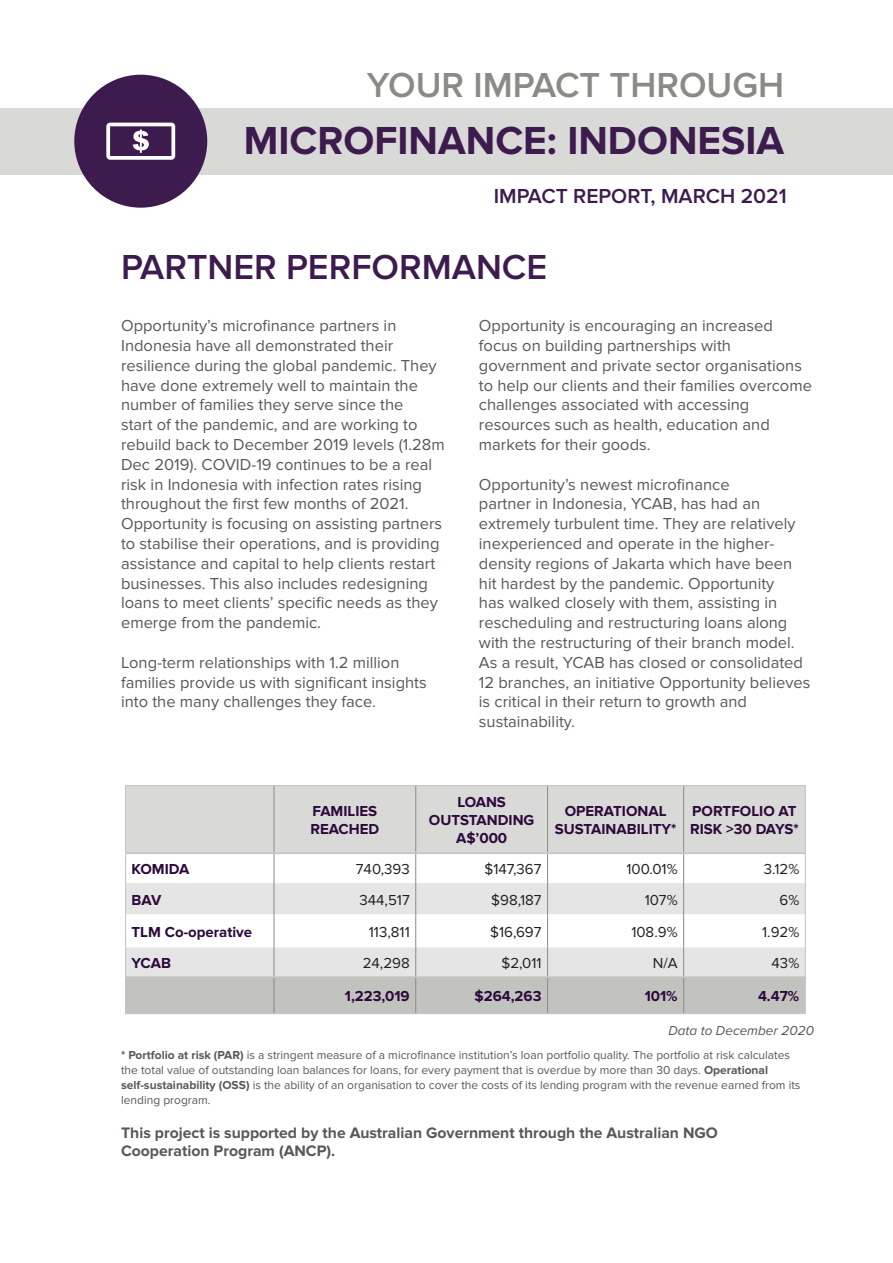
<style>
.page{position:relative;width:893px;height:1263px;background:#fff}
.page>*{position:absolute;margin:0;border:0;box-sizing:border-box;transform-origin:0 0}
.t1{font:700 40.5px "Proxima Nova";color:#3d1b4f}
.sub_head{font:600 36px "Proxima Nova";color:#3d1b4f}
.t2{font:600 36px "Proxima Nova";color:#8b8b85}
.sub_head-2{font:600 21px "Proxima Nova";color:#3d1b4f}
.Body_Text{font:16.5px/19.8px "Proxima Nova";color:#57585a}
.Body{font:700 15.75px/18.8px "Proxima Nova";color:#57585a}
.t3{font:700 15px/18px "Proxima Nova";color:#2c093b}
.t4{font:15px "Proxima Nova";color:#231f20}
.t5{font:italic 13.5px "Proxima Nova";color:#57585a}
.t6{font:12px/15px "Proxima Nova";color:#57585a}
.s1{font-weight:700}
</style>
<div class="page">
<div style="left:0;top:108px;width:893px;height:67px;background:#d9d9d7"></div>
<div style="left:74px;top:75px;width:133px;height:133px;background:#3d1b4f;border-radius:50%"></div>
<svg style="left:106px;top:123px;width:69px;height:37px"></svg>
<div style="left:126px;top:786px;width:679px;height:66px;background:#d9d9d7"></div>
<svg style="left:126px;top:883px;width:679px;height:64px"></svg>
<hr style="left:274px;top:786px;width:1px;height:66px;background:#8b8b85">
<hr style="left:415px;top:786px;width:1px;height:66px;background:#8b8b85">
<hr style="left:547px;top:786px;width:1px;height:66px;background:#8b8b85">
<hr style="left:683px;top:786px;width:1px;height:66px;background:#8b8b85">
<svg style="left:274px;top:854px;width:1px;height:29px"></svg>
<svg style="left:415px;top:854px;width:1px;height:29px"></svg>
<svg style="left:547px;top:854px;width:1px;height:29px"></svg>
<svg style="left:683px;top:854px;width:1px;height:29px"></svg>
<hr style="left:274px;top:883px;width:1px;height:31px;background:#8b8b85">
<hr style="left:415px;top:883px;width:1px;height:31px;background:#8b8b85">
<hr style="left:547px;top:883px;width:1px;height:31px;background:#8b8b85">
<hr style="left:683px;top:883px;width:1px;height:31px;background:#8b8b85">
<hr style="left:274px;top:914px;width:1px;height:33px;background:#8b8b85">
<hr style="left:415px;top:914px;width:1px;height:33px;background:#8b8b85">
<hr style="left:547px;top:914px;width:1px;height:33px;background:#8b8b85">
<hr style="left:683px;top:914px;width:1px;height:33px;background:#8b8b85">
<svg style="left:126px;top:947px;width:679px;height:66px;background:#d1d1cf"></svg>
<hr style="left:274px;top:978px;width:1px;height:35px;background:#8b8b85">
<hr style="left:415px;top:978px;width:1px;height:35px;background:#8b8b85">
<hr style="left:547px;top:978px;width:1px;height:35px;background:#8b8b85">
<hr style="left:683px;top:978px;width:1px;height:35px;background:#8b8b85">
<hr style="left:125px;top:853px;width:1px;height:30px;background:#c2c2bf">
<hr style="left:805px;top:853px;width:1px;height:30px;background:#c2c2bf">
<hr style="left:125px;top:883px;width:1px;height:31px;background:#c2c2bf">
<hr style="left:805px;top:883px;width:1px;height:31px;background:#c2c2bf">
<hr style="left:125px;top:914px;width:1px;height:33px;background:#c2c2bf">
<hr style="left:805px;top:914px;width:1px;height:33px;background:#c2c2bf">
<hr style="left:125px;top:947px;width:1px;height:30px;background:#c2c2bf">
<hr style="left:805px;top:947px;width:1px;height:30px;background:#c2c2bf">
<hr style="left:126px;top:976px;width:148px;height:2px;background:#c2c2bf">
<hr style="left:274px;top:976px;width:142px;height:2px;background:#c2c2bf">
<hr style="left:416px;top:976px;width:132px;height:2px;background:#c2c2bf">
<hr style="left:548px;top:976px;width:136px;height:2px;background:#c2c2bf">
<hr style="left:684px;top:976px;width:121px;height:2px;background:#c2c2bf">
<hr style="left:125px;top:977px;width:1px;height:36px;background:#c2c2bf">
<hr style="left:805px;top:977px;width:1px;height:36px;background:#c2c2bf">
<hr style="left:125px;top:1013px;width:149px;height:1px;background:#c2c2bf">
<hr style="left:274px;top:1013px;width:142px;height:1px;background:#c2c2bf">
<hr style="left:416px;top:1013px;width:132px;height:1px;background:#c2c2bf">
<hr style="left:548px;top:1013px;width:136px;height:1px;background:#c2c2bf">
<hr style="left:684px;top:1013px;width:122px;height:1px;background:#c2c2bf">
<hr style="left:125px;top:785px;width:149px;height:1px;background:#c2c2bf">
<hr style="left:125px;top:786px;width:1px;height:67px;background:#c2c2bf">
<hr style="left:274px;top:785px;width:142px;height:1px;background:#c2c2bf">
<hr style="left:416px;top:785px;width:132px;height:1px;background:#c2c2bf">
<hr style="left:548px;top:785px;width:136px;height:1px;background:#c2c2bf">
<hr style="left:684px;top:785px;width:122px;height:1px;background:#c2c2bf">
<hr style="left:805px;top:786px;width:1px;height:67px;background:#c2c2bf">
<hr style="left:126px;top:852px;width:148px;height:2px;background:#c2c2bf">
<hr style="left:274px;top:852px;width:142px;height:2px;background:#c2c2bf">
<hr style="left:416px;top:852px;width:132px;height:2px;background:#c2c2bf">
<hr style="left:548px;top:852px;width:136px;height:2px;background:#c2c2bf">
<hr style="left:684px;top:852px;width:121px;height:2px;background:#c2c2bf">
<p class="t2" style="left:367px;top:64px;width:419px">YOUR IMPACT THROUGH</p>
<p class="t1" style="left:244px;top:117px;width:542px">MICROFINANCE: INDONESIA</p>
<p class="sub_head-2" style="left:494px;top:184px;width:294px">IMPACT REPORT, MARCH 2021</p>
<p class="sub_head" style="left:121px;top:246px;width:428px">PARTNER PERFORMANCE</p>
<p class="Body_Text" style="left:121px;top:316px;width:325px">Opportunity’s microfinance partners in Indonesia have all demonstrated their resilience during the global pandemic. They have done extremely well to maintain the number of families they serve since the<br>start of the pandemic, and are working to rebuild back to December 2019 levels (1.28m Dec 2019). COVID-19 continues to be a real risk in Indonesia with infection rates rising throughout the first few months of 2021.<br>Opportunity is focusing on assisting partners to stabilise their operations, and is providing assistance and capital to help clients restart businesses. This also includes redesigning loans to meet clients’ specific needs as they emerge from the pandemic.</p>
<p class="Body_Text" style="left:121px;top:653px;width:307px">Long-term relationships with 1.2 million families provide us with significant insights into the many challenges they face.</p>
<p class="Body_Text" style="left:479px;top:316px;width:335px">Opportunity is encouraging an increased focus on building partnerships with government and private sector organisations to help our clients and their families overcome challenges associated with accessing resources such as health, education and markets for their goods.</p>
<p class="Body_Text" style="left:479px;top:474px;width:333px">Opportunity’s newest microfinance<br>partner in Indonesia, YCAB, has had an extremely turbulent time. They are relatively inexperienced and operate in the higher&shy;density regions of Jakarta which have been hit hardest by the pandemic. Opportunity<br>has walked closely with them, assisting in rescheduling and restructuring loans along with the restructuring of their branch model.<br>As a result, YCAB has closed or consolidated 12 branches, an initiative Opportunity believes is critical in their return to growth and sustainability.</p>
<p class="t3" style="left:310px;top:803px;width:70px">FAMILIES<br>REACHED</p>
<p class="t3" style="left:429px;top:794px;width:107px;text-align:center">LOANS<br>OUTSTANDING<br>A$’000</p>
<p class="t3" style="left:555px;top:803px;width:123px;text-align:center">OPERATIONAL<br>SUSTAINABILITY*</p>
<p class="t3" style="left:690px;top:803px;width:110px">PORTFOLIO AT<br>RISK &gt;30 DAYS*</p>
<p class="t3" style="left:132px;top:860px;width:59px">KOMIDA</p>
<p class="t4" style="left:356px;top:860px;width:55px">740,393</p>
<p class="t4" style="left:485px;top:860px;width:59px">$147,367</p>
<p class="t4" style="left:626px;top:860px;width:53px">100.01%</p>
<p class="t4" style="left:764px;top:860px;width:37px">3.12%</p>
<p class="t3" style="left:132px;top:891px;width:31px">BAV</p>
<p class="t4" style="left:360px;top:891px;width:52px">344,517</p>
<p class="t4" style="left:491px;top:891px;width:52px">$98,187</p>
<p class="t4" style="left:645px;top:891px;width:34px">107%</p>
<p class="t4" style="left:779px;top:891px;width:21px">6%</p>
<p class="t3" style="left:132px;top:923px;width:122px">TLM Co-operative</p>
<p class="t4" style="left:369px;top:923px;width:42px">113,811</p>
<p class="t4" style="left:490px;top:923px;width:53px">$16,697</p>
<p class="t4" style="left:631px;top:923px;width:48px">108.9%</p>
<p class="t4" style="left:762px;top:923px;width:39px">1.92%</p>
<p class="t3" style="left:132px;top:954px;width:41px">YCAB</p>
<p class="t4" style="left:363px;top:954px;width:49px">24,298</p>
<p class="t4" style="left:501px;top:954px;width:42px">$2,011</p>
<p class="t4" style="left:653px;top:954px;width:26px">N/A</p>
<p class="t4" style="left:772px;top:954px;width:29px">43%</p>
<p class="t3" style="left:345px;top:988px;width:66px">1,223,019</p>
<p class="t3" style="left:474px;top:988px;width:69px">$264,263</p>
<p class="t3" style="left:645px;top:988px;width:34px">101%</p>
<p class="t3" style="left:758px;top:988px;width:43px">4.47%</p>
<p class="t5" style="left:668px;top:1023px;width:147px">Data to December 2020</p>
<p class="t6" style="left:121px;top:1048px;width:681px"><span class="s1">* Portfolio at risk (PAR)</span> is a stringent measure of a microfinance institution’s loan portfolio quality. The portfolio at risk calculates the total value of outstanding loan balances for loans, for every payment that is overdue by more than 30 days. <span class="s1">Operational self-sustainability (OSS)</span> is the ability of an organisation to cover the costs of its lending program with the revenue earned from its lending program.</p>
<p class="Body" style="left:121px;top:1123px;width:598px">This project is supported by the Australian Government through the Australian NGO<br>Cooperation Program (ANCP).</p>
</div>
